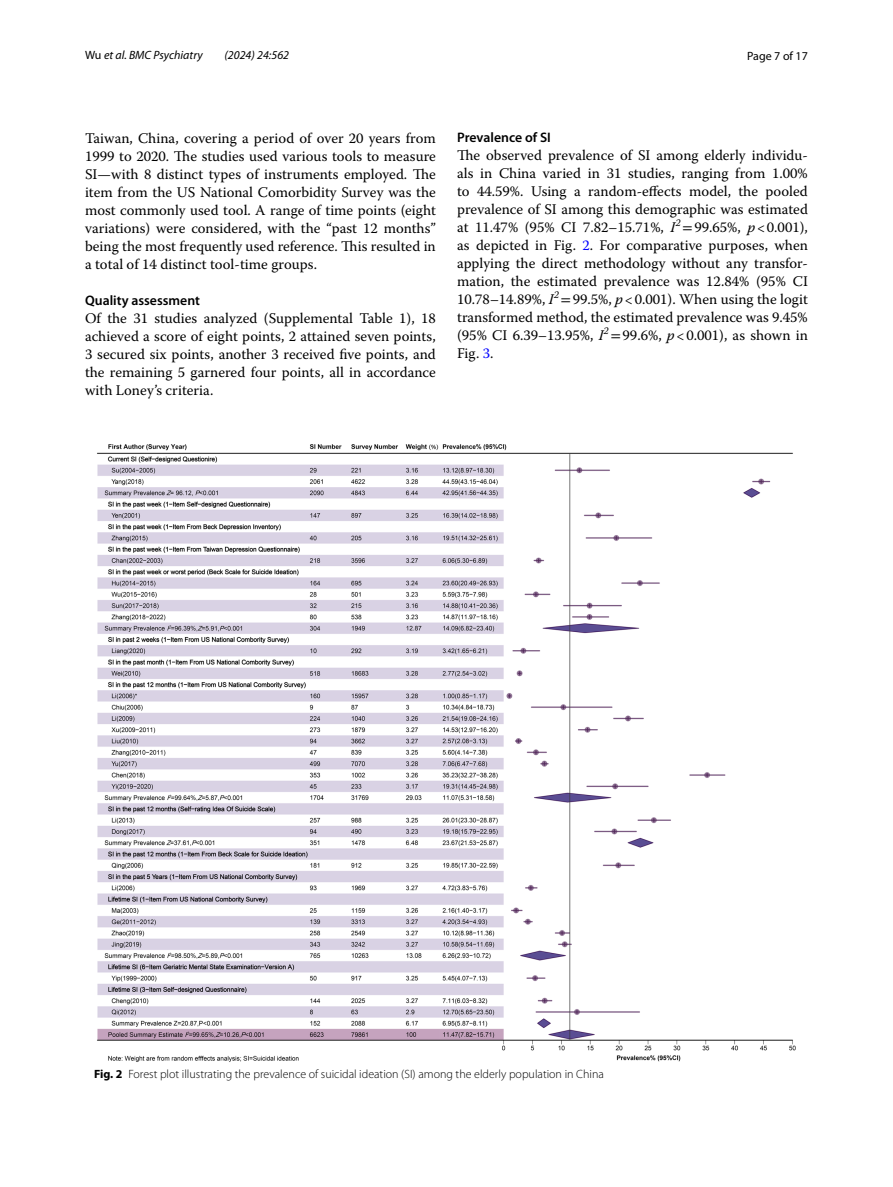
<style>
.page{position:relative;width:893px;height:1187px;background:#fff}
.page>*{position:absolute;margin:0;border:0;box-sizing:border-box;transform-origin:0 0}
.t1{font:14.7px/18px "Warnock Pro";color:#000;text-align:justify}
.t2{font:600 13.8px "Myriad Pro";color:#000}
.t3{font:300 12px "Myriad Pro";color:#000}
.t4{font:italic 12px "Myriad Pro";color:#000}
.t5{font:12px "Myriad Pro";color:#000}
.s1{font-style:normal}
.s2{font-style:italic}
.s3{font-family:"STIX"}
.s4{color:#00f}
.s5{font-weight:700}
</style>
<div class="page">
<img style="left:97px;top:444px;width:699px;height:618px">
<p class="t4" style="left:85px;top:48px;width:119px"><span class="s1">Wu</span> et al. BMC Psychiatry</p>
<p class="t4" style="left:225px;top:48px;width:66px">(2024) 24:562</p>
<p class="t5" style="left:747px;top:48px;width:62px">Page 7 of 17</p>
<p class="t1" style="left:85px;top:128px;width:352px">Taiwan, China, covering a period of over 20 years from 1999 to 2020. The studies used various tools to measure SI—with 8 distinct types of instruments employed. The item from the US National Comorbidity Survey was the most commonly used tool. A range of time points (eight variations) were considered, with the “past 12 months” being the most frequently used reference. This resulted in a total of 14 distinct tool-time groups.</p>
<p class="t2" style="left:85px;top:291px;width:117px">Quality assessment</p>
<p class="t1" style="left:85px;top:308px;width:352px">Of the 31 studies analyzed (Supplemental Table 1), 18 achieved a score of eight points, 2 attained seven points, 3 secured six points, another 3 received five points, and the remaining 5 garnered four points, all in accordance with Loney’s criteria.</p>
<p class="t2" style="left:457px;top:129px;width:95px">Prevalence of SI</p>
<p class="t1" style="left:457px;top:146px;width:352px">The observed prevalence of SI among elderly individu&shy;als in China varied in 31 studies, ranging from 1.00% to 44.59%. Using a random-effects model, the pooled prevalence of SI among this demographic was estimated at 11.47% (95% CI 7.82–15.71%, <span class="s2">I</span><sup>2</sup> <span class="s3">=</span>99.65%, <span class="s2">p</span>&lt;0.001), as depicted in Fig. <span class="s4">2</span>. For comparative purposes, when applying the direct methodology without any transfor&shy;mation, the estimated prevalence was 12.84% (95% CI 10.78–14.89%, <span class="s2">I</span><sup>2</sup> <span class="s3">=</span>99.5%, <span class="s2">p</span>&lt;0.001). When using the logit transformed method, the estimated prevalence was 9.45% (95% CI 6.39–13.95%, <span class="s2">I</span><sup>2</sup> <span class="s3">=</span>99.6%, <span class="s2">p</span>&lt;0.001), as shown in Fig. <span class="s4">3</span>.</p>
<p class="t3" style="left:94px;top:1067px;width:511px"><span class="s5">Fig. 2</span> Forest plot illustrating the prevalence of suicidal ideation (SI) among the elderly population in China</p>
</div>
